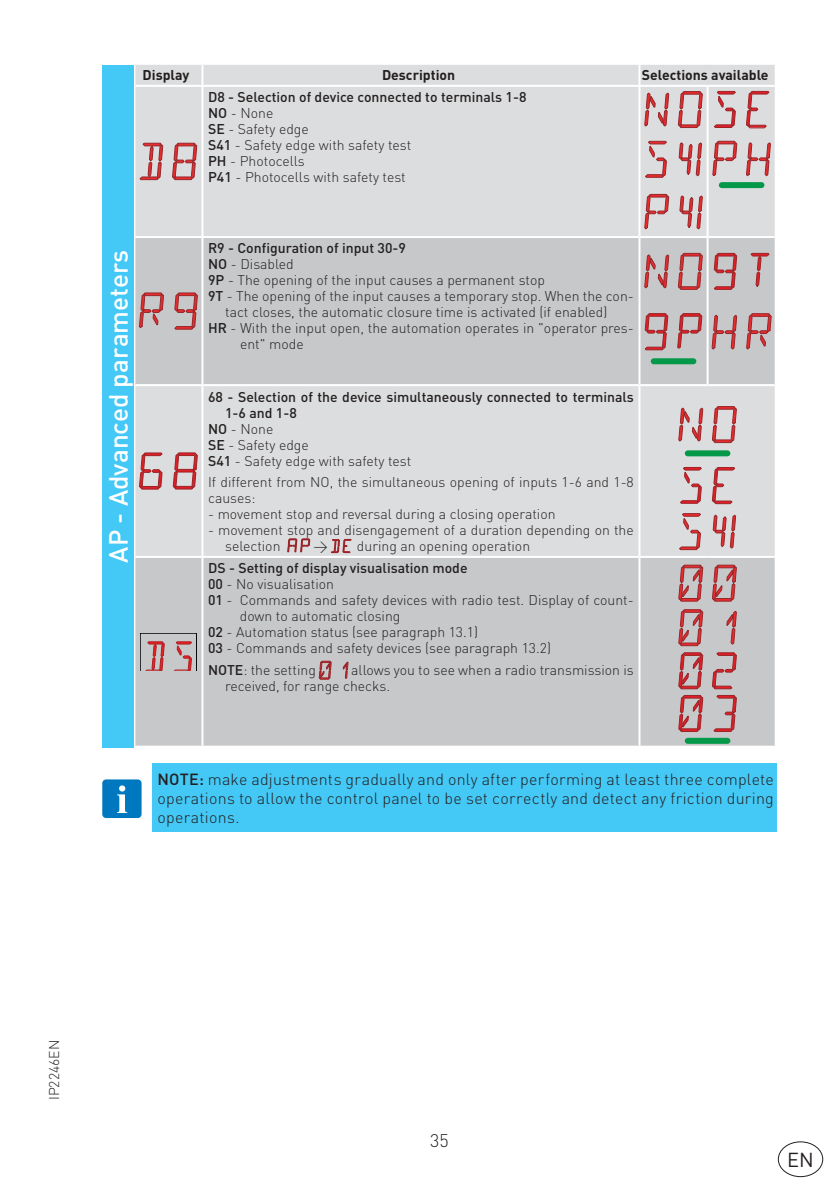
<style>
.page{position:relative;width:840px;height:1191px;background:#fff}
.page>*{position:absolute;margin:0;border:0;box-sizing:border-box;transform-origin:0 0}
.t1{font:500 26px "DIN Pro";color:#fff}
.t2{font:20px "DIN Pro";color:#231f20}
.t3{font:300 18px "DIN Pro";color:#231f20}
.t4{font:300 16px/19.2px "DIN Pro";letter-spacing:.015em;color:#231f20;text-align:justify}
.t5{font:300 14px/16px "DIN Pro";color:#231f20}
.t6{font:500 14px "DIN Pro";color:#231f20}
.t7{font:700 14px "DIN Pro";color:#231f20}
.s1{font-weight:500}
</style>
<div class="page">
<div style="left:777px;top:1141px;width:45px;height:36px;border:1px solid #231f20;border-radius:50%"></div>
<div style="left:102px;top:779px;width:39px;height:39px;background:#0078bf;border-radius:4px"></div>
<div style="left:102px;top:779px;width:39px;height:39px;border:1px solid #fff;border-radius:4px"></div>
<svg style="left:117px;top:785px;width:10px;height:28px"></svg>
<div style="left:152px;top:764px;width:624px;height:68px;background:#44c8f5"></div>
<div style="left:135px;top:65px;width:639px;height:171px;background:#dcddde"></div>
<svg style="left:135px;top:238px;width:639px;height:507px;background:#cdced0"></svg>
<hr style="left:201px;top:87px;width:2px;height:149px;background:#fff">
<hr style="left:638px;top:87px;width:2px;height:149px;background:#fff">
<hr style="left:706px;top:87px;width:2px;height:149px;background:#fff">
<hr style="left:201px;top:238px;width:2px;height:146px;background:#fff">
<hr style="left:638px;top:238px;width:2px;height:146px;background:#fff">
<hr style="left:706px;top:238px;width:2px;height:146px;background:#fff">
<hr style="left:135px;top:384px;width:504px;height:2px;background:#fff">
<hr style="left:201px;top:386px;width:2px;height:170px;background:#fff">
<hr style="left:639px;top:384px;width:68px;height:2px;background:#fff">
<hr style="left:638px;top:386px;width:2px;height:170px;background:#fff">
<hr style="left:707px;top:384px;width:67px;height:2px;background:#fff">
<hr style="left:135px;top:556px;width:504px;height:2px;background:#fff">
<hr style="left:201px;top:558px;width:2px;height:187px;background:#fff">
<hr style="left:639px;top:556px;width:68px;height:2px;background:#fff">
<hr style="left:638px;top:558px;width:2px;height:187px;background:#fff">
<hr style="left:707px;top:556px;width:67px;height:2px;background:#fff">
<hr style="left:201px;top:65px;width:2px;height:20px;background:#fff">
<hr style="left:638px;top:65px;width:2px;height:20px;background:#fff">
<hr style="left:135px;top:85px;width:572px;height:2px;background:#fff">
<hr style="left:707px;top:85px;width:67px;height:2px;background:#fff">
<svg style="left:140px;top:143px;width:23px;height:37px"></svg>
<svg style="left:172px;top:143px;width:25px;height:37px"></svg>
<svg style="left:644px;top:93px;width:24px;height:33px"></svg>
<svg style="left:678px;top:91px;width:24px;height:37px"></svg>
<svg style="left:645px;top:141px;width:21px;height:36px"></svg>
<svg style="left:678px;top:143px;width:23px;height:33px"></svg>
<svg style="left:644px;top:194px;width:24px;height:35px"></svg>
<svg style="left:679px;top:196px;width:23px;height:33px"></svg>
<svg style="left:746px;top:91px;width:22px;height:37px"></svg>
<svg style="left:713px;top:91px;width:22px;height:37px"></svg>
<svg style="left:712px;top:141px;width:24px;height:35px"></svg>
<svg style="left:746px;top:143px;width:24px;height:33px"></svg>
<div style="left:721px;top:182px;width:40px;height:6px;background:#049948"></div>
<svg style="left:139px;top:293px;width:24px;height:35px"></svg>
<svg style="left:175px;top:293px;width:22px;height:36px"></svg>
<svg style="left:644px;top:255px;width:24px;height:33px"></svg>
<svg style="left:678px;top:253px;width:24px;height:36px"></svg>
<svg style="left:677px;top:313px;width:24px;height:35px"></svg>
<svg style="left:644px;top:313px;width:23px;height:37px"></svg>
<div style="left:653px;top:358px;width:40px;height:6px;background:#049948"></div>
<svg style="left:713px;top:253px;width:23px;height:36px"></svg>
<svg style="left:750px;top:253px;width:18px;height:33px"></svg>
<svg style="left:711px;top:315px;width:25px;height:34px"></svg>
<svg style="left:746px;top:313px;width:24px;height:36px"></svg>
<svg style="left:173px;top:453px;width:24px;height:36px"></svg>
<svg style="left:139px;top:453px;width:23px;height:36px"></svg>
<svg style="left:287px;top:539px;width:22px;height:13px"></svg>
<svg style="left:331px;top:539px;width:20px;height:13px"></svg>
<svg style="left:678px;top:408px;width:24px;height:33px"></svg>
<svg style="left:712px;top:406px;width:24px;height:36px"></svg>
<div style="left:687px;top:450px;width:40px;height:6px;background:#049948"></div>
<svg style="left:712px;top:467px;width:22px;height:37px"></svg>
<svg style="left:680px;top:467px;width:21px;height:36px"></svg>
<svg style="left:679px;top:513px;width:21px;height:36px"></svg>
<svg style="left:712px;top:515px;width:23px;height:33px"></svg>
<hr style="left:140px;top:633px;width:56px;height:1px;background:#010202">
<hr style="left:196px;top:633px;width:1px;height:37px;background:#010202">
<hr style="left:140px;top:633px;width:1px;height:37px;background:#010202">
<svg style="left:145px;top:642px;width:19px;height:29px"></svg>
<svg style="left:174px;top:642px;width:17px;height:29px"></svg>
<svg style="left:319px;top:661px;width:12px;height:18px"></svg>
<svg style="left:343px;top:662px;width:5px;height:16px"></svg>
<svg style="left:678px;top:565px;width:24px;height:36px"></svg>
<svg style="left:712px;top:565px;width:24px;height:36px"></svg>
<svg style="left:678px;top:609px;width:24px;height:37px"></svg>
<svg style="left:726px;top:611px;width:10px;height:33px"></svg>
<svg style="left:678px;top:652px;width:24px;height:37px"></svg>
<svg style="left:712px;top:652px;width:24px;height:37px"></svg>
<svg style="left:678px;top:695px;width:24px;height:36px"></svg>
<svg style="left:713px;top:695px;width:23px;height:36px"></svg>
<div style="left:687px;top:738px;width:40px;height:6px;background:#049948"></div>
<div style="left:102px;top:65px;width:31px;height:682px;background:#44c8f5"></div>
<p class="t7" style="left:142px;top:70px;width:48px">Display</p>
<p class="t7" style="left:382px;top:70px;width:75px">Description</p>
<p class="t7" style="left:641px;top:70px;width:128px">Selections available</p>
<p class="t5" style="left:208px;top:91px;width:319px"><span class="s1">D8 - Selection of device connected to terminals 1-8<br>NO</span> - None<br><span class="s1">SE</span> - Safety edge<br><span class="s1">S41</span> - Safety edge with safety test<br><span class="s1">PH</span> - Photocells<br><span class="s1">P41</span> - Photocells with safety test</p>
<h1 class="t1" style="left:109px;top:563px;width:315px;rotate:-90deg">AP - Advanced parameters</h1>
<p class="t6" style="left:208px;top:243px;width:199px">R9 - Configuration of input 30-9</p>
<p class="t5" style="left:208px;top:258px;width:87px"><span class="s1">NO</span> - Disabled</p>
<p class="t5" style="left:208px;top:274px;width:338px"><span class="s1">9P</span> - The opening of the input causes a permanent stop</p>
<p class="t5" style="left:208px;top:290px;width:427px"><span class="s1">9T</span> - The opening of the input causes a temporary stop. When the con-</p>
<p class="t5" style="left:225px;top:306px;width:383px">tact closes, the automatic closure time is activated (if enabled)</p>
<p class="t5" style="left:208px;top:322px;width:427px"><span class="s1">HR</span> - With the input open, the automation operates in "operator pres-</p>
<p class="t5" style="left:240px;top:338px;width:65px">ent" mode</p>
<p class="t6" style="left:208px;top:391px;width:427px">68 - Selection of the device simultaneously connected to terminals</p>
<p class="t6" style="left:225px;top:407px;width:73px">1-6 and 1-8</p>
<p class="t5" style="left:208px;top:422px;width:67px"><span class="s1">NO</span> - None</p>
<p class="t5" style="left:208px;top:438px;width:102px"><span class="s1">SE</span> - Safety edge</p>
<p class="t5" style="left:208px;top:454px;width:204px"><span class="s1">S41</span> - Safety edge with safety test</p>
<p class="t5" style="left:208px;top:476px;width:427px">If different from NO, the simultaneous opening of inputs 1-6 and 1-8 causes:</p>
<p class="t5" style="left:208px;top:508px;width:349px">- movement stop and reversal during a closing operation</p>
<p class="t5" style="left:225px;top:524px;width:410px;text-indent:-17px">- movement stop and disengagement of a duration depending on the selection</p>
<p class="t5" style="left:313px;top:540px;width:218px">→ during an opening operation</p>
<p class="t6" style="left:208px;top:563px;width:261px">DS - Setting of display visualisation mode</p>
<p class="t5" style="left:208px;top:578px;width:127px"><span class="s1">00</span> - No visualisation</p>
<p class="t5" style="left:208px;top:594px;width:427px"><span class="s1">01</span> - Commands and safety devices with radio test. Display of count-</p>
<p class="t5" style="left:240px;top:610px;width:162px">down to automatic closing</p>
<p class="t5" style="left:208px;top:626px;width:271px"><span class="s1">02</span> - Automation status (see paragraph 13.1)</p>
<p class="t5" style="left:208px;top:642px;width:344px"><span class="s1">03</span> - Commands and safety devices (see paragraph 13.2)</p>
<p class="t5" style="left:208px;top:663px;width:109px"><span class="s1">NOTE</span>: the setting</p>
<p class="t5" style="left:225px;top:663px;width:410px;text-indent:126px">allows you to see when a radio transmission is received, for range checks.</p>
<p class="t4" style="left:157px;top:771px;width:617px"><span class="s1">NOTE:</span> make adjustments gradually and only after performing at least three complete operations to allow the control panel to be set correctly and detect any friction during operations.</p>
<p class="t5" style="left:48px;top:1100px;width:62px;rotate:-90deg">IP2246EN</p>
<p class="t3" style="left:430px;top:1134px;width:20px">35</p>
<h2 class="t2" style="left:786px;top:1152px;width:28px">EN</h2>
</div>
